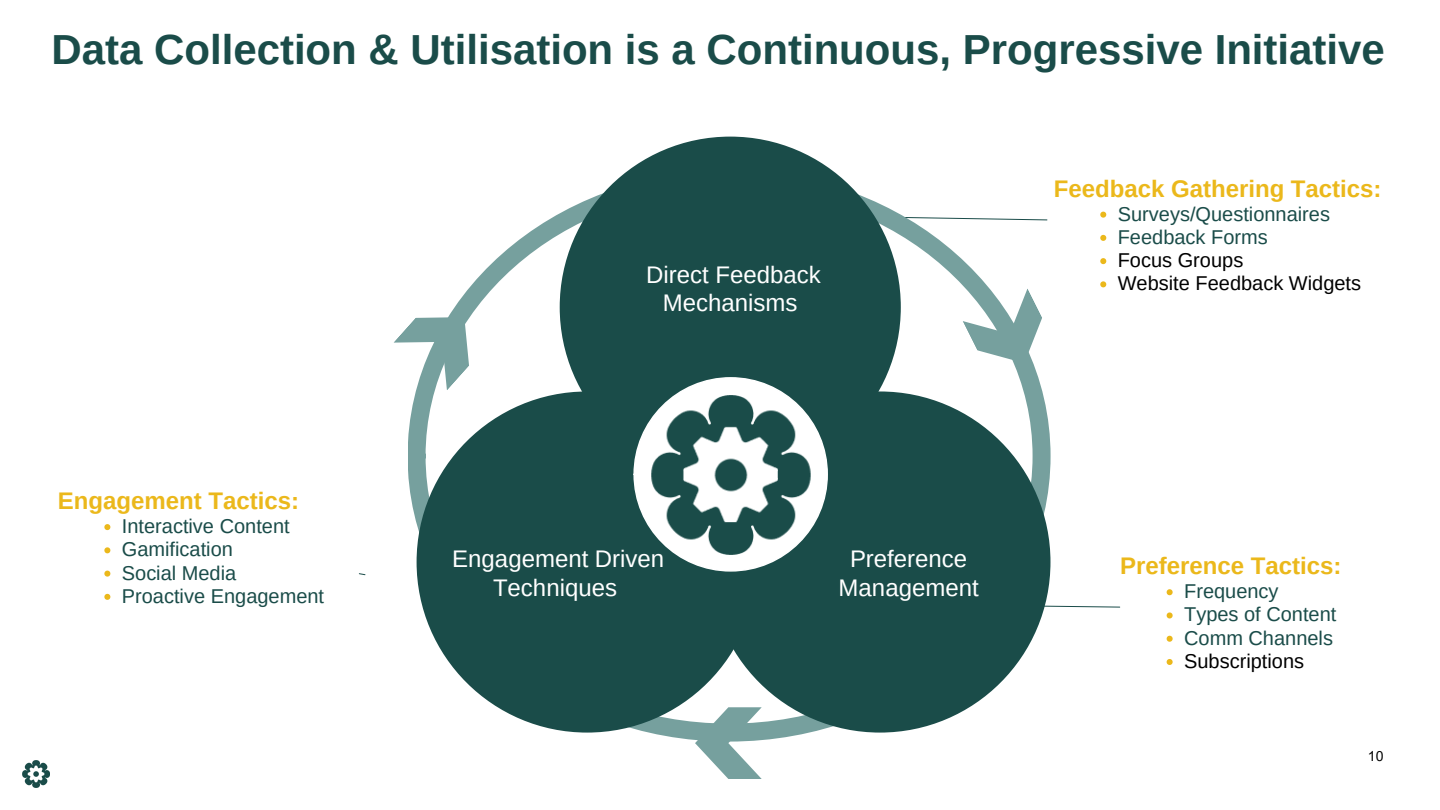
<style>
.page{position:relative;width:1440px;height:810px;background:#fff}
.page>*{position:absolute;margin:0;border:0;box-sizing:border-box;transform-origin:0 0}
.t1{font:700 42px "Arimo";color:#1a4c49}
.t2{font:24px/28.5px "Arimo";color:#fff;text-align:center}
.t3{font:700 24px "Arimo";color:#ebb81b}
.t4{font:20px "Arimo";color:#1a4c49}
.t5{font:20px "Arimo";color:#000}
.t6{font:14px "Arial MT Pro";color:#000}
</style>
<div class="page">
<img style="left:22px;top:761px;width:27px;height:27px">
<svg style="left:408px;top:171px;width:643px;height:569px"></svg>
<div style="left:560px;top:137px;width:341px;height:341px;background:#1a4c49;border-radius:50%"></div>
<div style="left:709px;top:391px;width:341px;height:342px;background:#1a4c49;border-radius:50%"></div>
<div style="left:417px;top:391px;width:341px;height:342px;background:#1a4c49;border-radius:50%"></div>
<img style="left:634px;top:377px;width:193px;height:195px">
<svg style="left:962px;top:288px;width:80px;height:75px"></svg>
<svg style="left:695px;top:707px;width:67px;height:72px"></svg>
<svg style="left:394px;top:317px;width:75px;height:74px"></svg>
<svg style="left:358px;top:573px;width:8px;height:3px"></svg>
<svg style="left:1167px;top:589px;width:6px;height:6px"></svg>
<svg style="left:1167px;top:612px;width:6px;height:6px"></svg>
<svg style="left:1167px;top:636px;width:6px;height:6px"></svg>
<svg style="left:1167px;top:659px;width:6px;height:6px"></svg>
<svg style="left:1044px;top:605px;width:77px;height:3px"></svg>
<svg style="left:1100px;top:212px;width:6px;height:6px"></svg>
<svg style="left:1100px;top:235px;width:6px;height:6px"></svg>
<svg style="left:1100px;top:258px;width:6px;height:6px"></svg>
<svg style="left:1100px;top:281px;width:6px;height:6px"></svg>
<svg style="left:104px;top:524px;width:6px;height:6px"></svg>
<svg style="left:104px;top:547px;width:6px;height:6px"></svg>
<svg style="left:104px;top:571px;width:6px;height:6px"></svg>
<svg style="left:104px;top:594px;width:6px;height:6px"></svg>
<h2 class="t1" style="left:51px;top:26px;width:1335px">Data Collection &amp; Utilisation is a Continuous, Progressive Initiative</h2>
<p class="t3" style="left:58px;top:487px;width:243px">Engagement Tactics:</p>
<p class="t4" style="left:122px;top:515px;width:169px">Interactive Content</p>
<p class="t4" style="left:122px;top:538px;width:113px">Gamification</p>
<p class="t4" style="left:122px;top:562px;width:116px">Social Media</p>
<p class="t4" style="left:122px;top:585px;width:204px">Proactive Engagement</p>
<h2 class="t2" style="left:646px;top:260px;width:176px">Direct Feedback<br>Mechanisms</h2>
<p class="t3" style="left:1054px;top:175px;width:329px">Feedback Gathering Tactics:</p>
<p class="t4" style="left:1118px;top:203px;width:214px">Surveys/Questionnaires</p>
<p class="t4" style="left:1118px;top:226px;width:151px">Feedback Forms</p>
<p class="t5" style="left:1118px;top:249px;width:127px">Focus Groups</p>
<h2 class="t5" style="left:1118px;top:272px;width:245px">Website Feedback Widgets</h2>
<p class="t2" style="left:452px;top:545px;width:214px">Engagement Driven<br>Techniques</p>
<p class="t3" style="left:1120px;top:553px;width:223px">Preference Tactics:</p>
<p class="t2" style="left:839px;top:545px;width:142px">Preference<br>Management</p>
<h3 class="t4" style="left:1184px;top:580px;width:96px">Frequency</h3>
<p class="t4" style="left:1184px;top:603px;width:154px">Types of Content</p>
<h3 class="t4" style="left:1184px;top:627px;width:150px">Comm Channels</h3>
<h3 class="t5" style="left:1184px;top:650px;width:122px">Subscriptions</h3>
<p class="t6" style="left:1368px;top:751px;width:17px">10</p>
</div>
